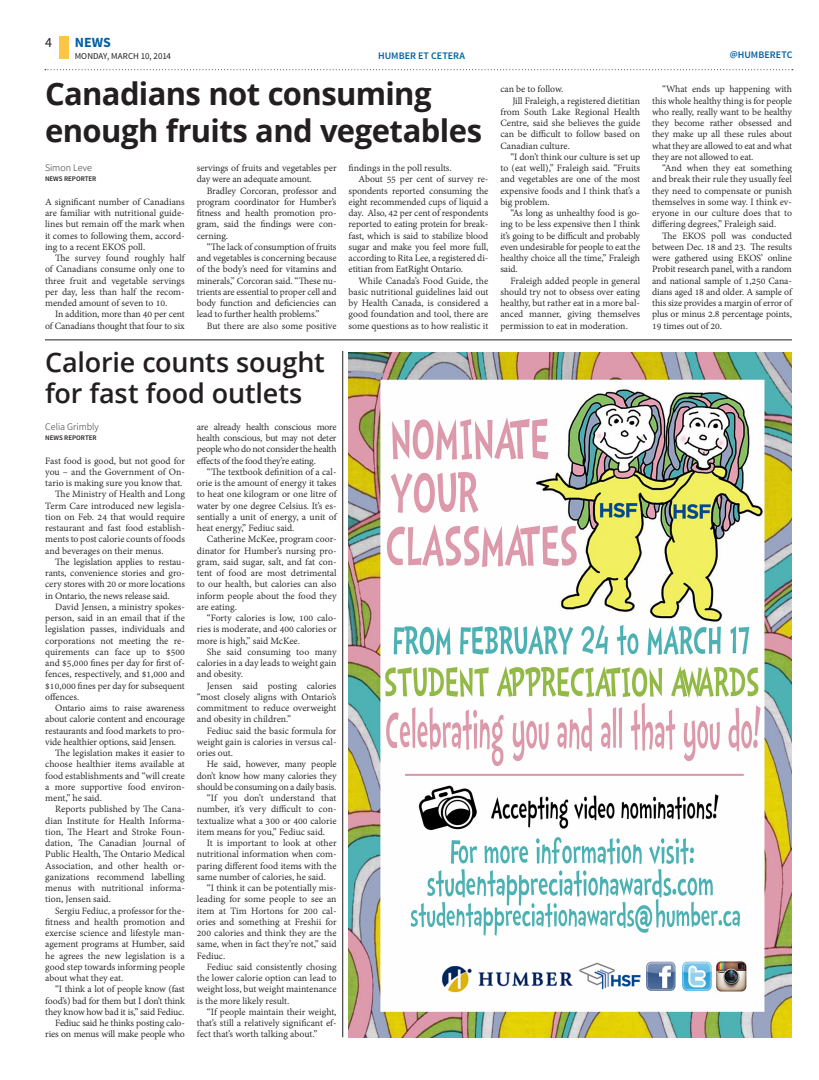
<style>
.page{position:relative;width:819px;height:1080px;background:#fff}
.page>*{position:absolute;margin:0;border:0;box-sizing:border-box;transform-origin:0 0}
.head_34_auto{font:700 31px/37.2px "Open Sans";letter-spacing:-.02em;color:#231f20}
.head_27_29{font:600 27px "Open Sans";letter-spacing:-.005em;color:#231f20}
.t1{font:700 14px "Source Sans Pro";color:#0160a1}
.t2{font:14px "Source Sans Pro";color:#231f20}
.body{font:10.5px/11.2px "Adobe Gurmukhi";letter-spacing:-.01em;color:#231f20;text-align:justify}
.body_no_indent{font:10.5px/11.2px "Adobe Gurmukhi";color:#231f20;text-align:justify}
.body_no_indent-2{font:600 10px "Source Sans Pro";letter-spacing:.005em;color:#0160a1}
.byline{font:300 10px "Source Sans Pro";color:#231f20}
.t3{font:9px "Source Sans Pro";letter-spacing:.005em;color:#231f20}
.byline_title{font:600 7px "Source Sans Pro";color:#231f20}
</style>
<div class="page">
<svg style="left:45px;top:69px;width:748px;height:1px"></svg>
<div style="left:59px;top:36px;width:9px;height:22px;background:#fac643"></div>
<img style="left:349px;top:353px;width:443px;height:684px">
<hr style="left:343px;top:351px;width:1px;height:686px;background:#231f20">
<hr style="left:45px;top:340px;width:747px;height:1px;background:#231f20">
<h3 class="t2" style="left:45px;top:34px;width:8px">4</h3>
<h3 class="t1" style="left:75px;top:34px;width:38px">NEWS</h3>
<p class="t3" style="left:75px;top:50px;width:98px">MONDAY, MARCH 10, 2014</p>
<p class="body_no_indent-2" style="left:378px;top:49px;width:88px">HUMBER ET CETERA</p>
<p class="body_no_indent-2" style="left:730px;top:48px;width:64px">@HUMBERETC</p>
<p class="head_34_auto" style="left:45px;top:74px;width:439px">Canadians not consuming enough fruits and vegetables</p>
<p class="byline" style="left:45px;top:162px;width:48px">Simon Leve</p>
<p class="byline_title" style="left:45px;top:174px;width:53px">NEWS REPORTER</p>
<p class="body_no_indent" style="left:45px;top:196px;width:141px">A significant number of Canadians are familiar with nutritional guide&shy;lines but remain off the mark when it comes to following them, accord&shy;ing to a recent EKOS poll.</p>
<p class="body" style="left:45px;top:253px;width:141px;text-indent:10px">The survey found roughly half of Canadians consume only one to three fruit and vegetable servings per day, less than half the recom&shy;mended amount of seven to 10.</p>
<p class="body" style="left:45px;top:309px;width:141px;text-align:right">In addition, more than 40 per cent of Canadians thought that four to six</p>
<p class="body" style="left:197px;top:163px;width:141px">servings of fruits and vegetables per day were an adequate amount.</p>
<p class="body" style="left:197px;top:185px;width:141px;text-indent:10px">Bradley Corcoran, professor and program coordinator for Humber’s fitness and health promotion pro&shy;gram, said the findings were con&shy;cerning.</p>
<p class="body" style="left:197px;top:241px;width:141px;text-indent:10px">“The lack of consumption of fruits and vegetables is concerning because of the body’s need for vitamins and minerals,” Corcoran said. “These nu&shy;trients are essential to proper cell and body function and deficiencies can lead to further health problems.”</p>
<p class="body" style="left:207px;top:320px;width:131px">But there are also some positive</p>
<p class="head_27_29" style="left:45px;top:343px;width:281px">Calorie counts sought</p>
<p class="head_27_29" style="left:45px;top:374px;width:259px">for fast food outlets</p>
<p class="byline" style="left:45px;top:420px;width:55px">Celia Grimbly</p>
<p class="byline_title" style="left:45px;top:433px;width:53px">NEWS REPORTER</p>
<p class="body_no_indent" style="left:45px;top:455px;width:141px">Fast food is good, but not good for you – and the Government of On&shy;tario is making sure you know that.</p>
<p class="body" style="left:45px;top:489px;width:141px;text-indent:10px">The Ministry of Health and Long Term Care introduced new legisla&shy;tion on Feb. 24 that would require restaurant and fast food establish&shy;ments to post calorie counts of foods and beverages on their menus.</p>
<p class="body" style="left:45px;top:556px;width:141px;text-indent:10px">The legislation applies to restau&shy;rants, convenience stories and gro&shy;cery stores with 20 or more locations in Ontario, the news release said.</p>
<p class="body" style="left:45px;top:601px;width:141px;text-indent:10px">David Jensen, a ministry spokes&shy;person, said in an email that if the legislation passes, individuals and corporations not meeting the re&shy;quirements can face up to $500 and $5,000 fines per day for first of&shy;fences, respectively, and $1,000 and $10,000 fines per day for subsequent offences.</p>
<p class="body" style="left:45px;top:703px;width:141px;text-indent:10px">Ontario aims to raise awareness about calorie content and encourage restaurants and food markets to pro&shy;vide healthier options, said Jensen.</p>
<p class="body" style="left:45px;top:748px;width:141px;text-indent:10px">The legislation makes it easier to choose healthier items available at food establishments and “will create a more supportive food environ&shy;ment,” he said.</p>
<p class="body" style="left:45px;top:804px;width:141px;text-indent:10px">Reports published by The Cana&shy;dian Institute for Health Informa&shy;tion, The Heart and Stroke Foun&shy;dation, The Canadian Journal of Public Health, The Ontario Medical Association, and other health or&shy;ganizations recommend labelling menus with nutritional informa&shy;tion, Jensen said.</p>
<p class="body" style="left:45px;top:905px;width:141px;text-indent:10px">Sergiu Fediuc, a professor for the&shy;fitness and health promotion and exercise science and lifestyle man&shy;agement programs at Humber, said he agrees the new legislation is a good step towards informing people about what they eat.</p>
<p class="body" style="left:45px;top:984px;width:141px;text-indent:10px">“I think a lot of people know (fast food’s) bad for them but I don’t think they know how bad it is,” said Fediuc.</p>
<p class="body" style="left:45px;top:1018px;width:141px;text-align:right">Fediuc said he thinks posting calo&shy;ries on menus will make people who</p>
<p class="body" style="left:197px;top:421px;width:141px">are already health conscious more health conscious, but may not deter people who do not consider the health effects of the food they’re eating.</p>
<p class="body" style="left:197px;top:466px;width:141px;text-indent:10px">“The textbook definition of a cal&shy;orie is the amount of energy it takes to heat one kilogram or one litre of water by one degree Celsius. It’s es&shy;sentially a unit of energy, a unit of heat energy,” Fediuc said.</p>
<p class="body" style="left:197px;top:534px;width:141px;text-indent:10px">Catherine McKee, program coor&shy;dinator for Humber’s nursing pro&shy;gram, said sugar, salt, and fat con&shy;tent of food are most detrimental to our health, but calories can also inform people about the food they are eating.</p>
<p class="body" style="left:197px;top:613px;width:141px;text-indent:10px">“Forty calories is low, 100 calo&shy;ries is moderate, and 400 calories or more is high,” said McKee.</p>
<p class="body" style="left:197px;top:646px;width:141px;text-indent:10px">She said consuming too many calories in a day leads to weight gain and obesity.</p>
<p class="body" style="left:197px;top:680px;width:141px;text-indent:10px">Jensen said posting calories “most closely aligns with Ontario’s commitment to reduce overweight and obesity in children.”</p>
<p class="body" style="left:197px;top:725px;width:141px;text-indent:10px">Fediuc said the basic formula for weight gain is calories in versus cal&shy;ories out.</p>
<p class="body" style="left:197px;top:759px;width:141px;text-indent:10px">He said, however, many people don’t know how many calories they should be consuming on a daily basis.</p>
<p class="body" style="left:197px;top:793px;width:141px;text-indent:10px">“If you don’t understand that number, it’s very difficult to con&shy;textualize what a 300 or 400 calorie item means for you,” Fediuc said.</p>
<p class="body" style="left:197px;top:838px;width:141px;text-indent:10px">It is important to look at other nutritional information when com&shy;paring different food items with the same number of calories, he said.</p>
<p class="body" style="left:197px;top:883px;width:141px;text-indent:10px">“I think it can be potentially mis&shy;leading for some people to see an item at Tim Hortons for 200 cal&shy;ories and something at Freshii for 200 calories and think they are the same, when in fact they’re not,” said Fediuc.</p>
<p class="body" style="left:197px;top:961px;width:141px;text-indent:10px">Fediuc said consistently chosing the lower calorie option can lead to weight loss, but weight maintenance is the more likely result.</p>
<p class="body" style="left:197px;top:1006px;width:141px;text-indent:10px">“If people maintain their weight, that’s still a relatively significant ef&shy;fect that’s worth talking about.”</p>
<p class="body" style="left:349px;top:163px;width:105px">findings in the poll results.</p>
<p class="body" style="left:349px;top:174px;width:141px;text-indent:10px">About 55 per cent of survey re&shy;spondents reported consuming the eight recommended cups of liquid a day. Also, 42 per cent of respondents reported to eating protein for break&shy;fast, which is said to stabilize blood sugar and make you feel more full, according to Rita Lee, a registered di&shy;etitian from EatRight Ontario.</p>
<p class="body" style="left:349px;top:275px;width:141px;text-indent:10px">While Canada’s Food Guide, the basic nutritional guidelines laid out by Health Canada, is considered a good foundation and tool, there are some questions as to how realistic it</p>
<p class="body" style="left:500px;top:84px;width:64px">can be to follow.</p>
<p class="body" style="left:500px;top:95px;width:141px;text-indent:12px">Jill Fraleigh, a registered dietitian from South Lake Regional Health Centre, said she believes the guide can be difficult to follow based on Canadian culture.</p>
<p class="body" style="left:500px;top:151px;width:141px;text-indent:10px">“I don’t think our culture is set up to (eat well),” Fraleigh said. “Fruits and vegetables are one of the most expensive foods and I think that’s a big problem.</p>
<p class="body" style="left:500px;top:208px;width:141px;text-indent:10px">“As long as unhealthy food is go&shy;ing to be less expensive then I think it’s going to be difficult and probably even undesirable for people to eat the healthy choice all the time,” Fraleigh said.</p>
<p class="body" style="left:500px;top:275px;width:141px;text-indent:10px">Fraleigh added people in general should try not to obsess over eating healthy, but rather eat in a more bal&shy;anced manner, giving themselves permission to eat in moderation.</p>
<p class="body" style="left:652px;top:84px;width:141px;text-indent:10px">“What ends up happening with this whole healthy thing is for people who really, really want to be healthy they become rather obsessed and they make up all these rules about what they are allowed to eat and what they are not allowed to eat.</p>
<p class="body" style="left:652px;top:163px;width:141px;text-indent:10px">“And when they eat something and break their rule they usually feel they need to compensate or punish themselves in some way. I think ev&shy;eryone in our culture does that to differing degrees,” Fraleigh said.</p>
<p class="body" style="left:652px;top:230px;width:141px;text-indent:10px">The EKOS poll was conducted between Dec. 18 and 23. The results were gathered using EKOS’ online Probit research panel, with a random and national sample of 1,250 Cana&shy;dians aged 18 and older. A sample of this size provides a margin of error of plus or minus 2.8 percentage points, 19 times out of 20.</p>
</div>
